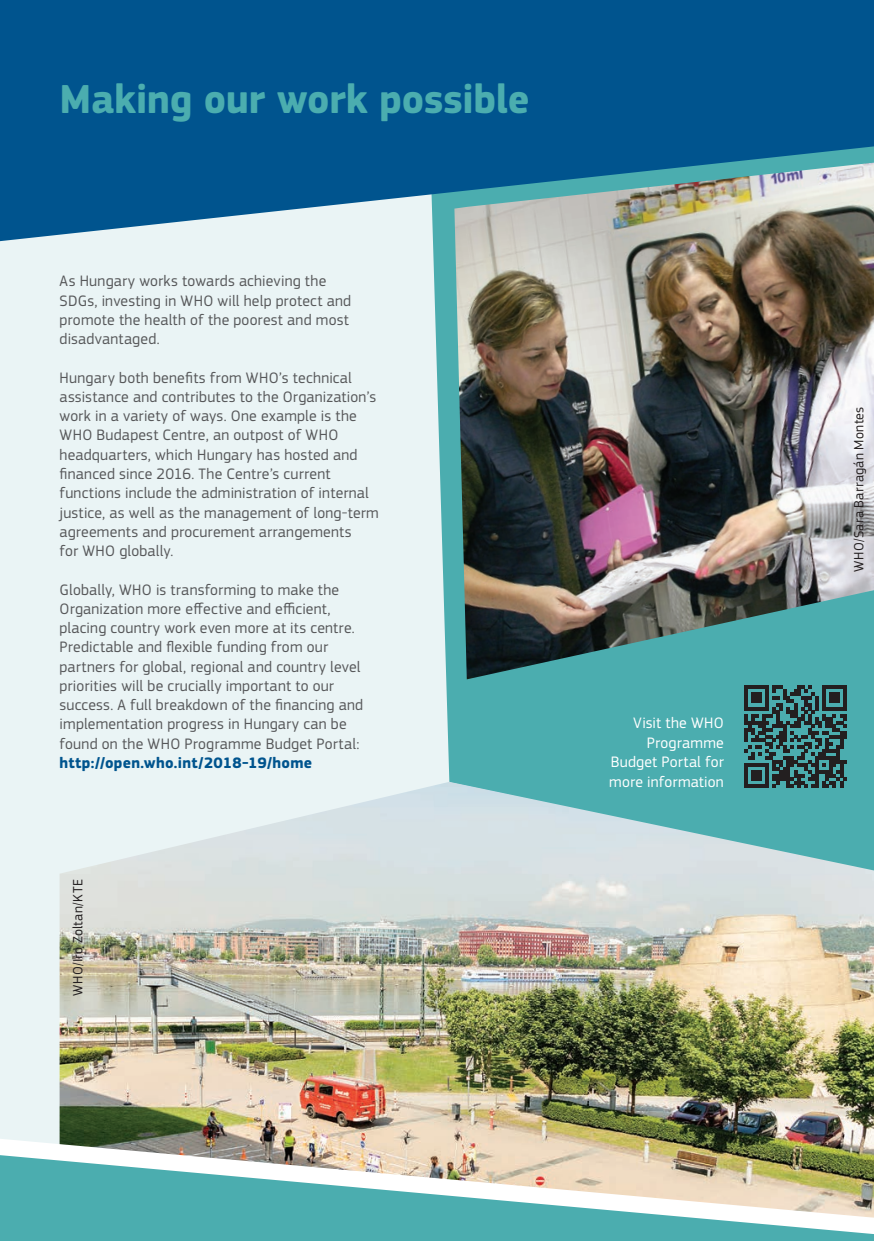
<style>
.page{position:relative;width:874px;height:1241px;background:#fff}
.page>*{position:absolute;margin:0;border:0;box-sizing:border-box;transform-origin:0 0}
.TITLE_1_GREEN{font:700 42px "EC Square Sans Pro";letter-spacing:-.005em;color:#4badaf}
.BODY_TEXT{font:15.75px/19.2px "EC Square Sans Pro";letter-spacing:.015em;color:#57585a}
.CONTACT_DEATILS{font:15.75px/19.9px "EC Square Sans Pro";letter-spacing:.015em;color:#fff;text-align:right}
.Photo_credits{font:14px "EC Square Sans Pro";letter-spacing:.02em;color:#231f20}
.s1{font-weight:700;color:#00548e}
</style>
<div class="page">
<div style="left:0;top:0;width:873px;height:1226px;background:#eaf4f5"></div>
<svg style="left:433px;top:241px;width:440px;height:540px;background:#5bb4b6"></svg>
<svg style="left:0;top:0;width:873px;height:241px;background:#0e5e94"></svg>
<img style="left:454px;top:163px;width:419px;height:516px">
<div style="left:737px;top:679px;width:115px;height:115px;background:#4badaf"></div>
<svg style="left:744px;top:685px;width:102px;height:96px"></svg>
<img style="left:60px;top:781px;width:813px;height:357px">
<img style="left:0;top:1138px;width:873px;height:16px">
<svg style="left:0;top:1154px;width:873px;height:86px;background:#90c0b7"></svg>
<p class="TITLE_1_GREEN" style="left:60px;top:74px;width:471px">Making our work possible</p>
<p class="BODY_TEXT" style="left:60px;top:271px;width:293px">As Hungary works towards achieving the SDGs, investing in WHO will help protect and promote the health of the poorest and most disadvantaged.</p>
<p class="BODY_TEXT" style="left:60px;top:368px;width:320px">Hungary both benefits from WHO’s technical assistance and contributes to the Organization’s work in a variety of ways. One example is the WHO Budapest Centre, an outpost of WHO headquarters, which Hungary has hosted and financed since 2016. The Centre’s current functions include the administration of internal justice, as well as the management of long-term agreements and procurement arrangements<br>for WHO globally.</p>
<p class="BODY_TEXT" style="left:60px;top:579px;width:305px">Globally, WHO is transforming to make the Organization more effective and efficient, placing country work even more at its centre.<br>Predictable and flexible funding from our partners for global, regional and country level priorities will be crucially important to our success. A full breakdown of the financing and implementation progress in Hungary can be found on the WHO Programme Budget Portal: <span class="s1">http://open.who.int/2018-19/home</span></p>
<p class="Photo_credits" style="left:70px;top:995px;width:118px;rotate:-90deg">WHO/Iro Zoltan/KTE</p>
<p class="CONTACT_DEATILS" style="left:609px;top:712px;width:116px">Visit the WHO<br>Programme<br>Budget Portal for more information</p>
<p class="Photo_credits" style="left:850px;top:571px;width:167px;rotate:-90deg">WHO/Sara Barragán Montes</p>
</div>
